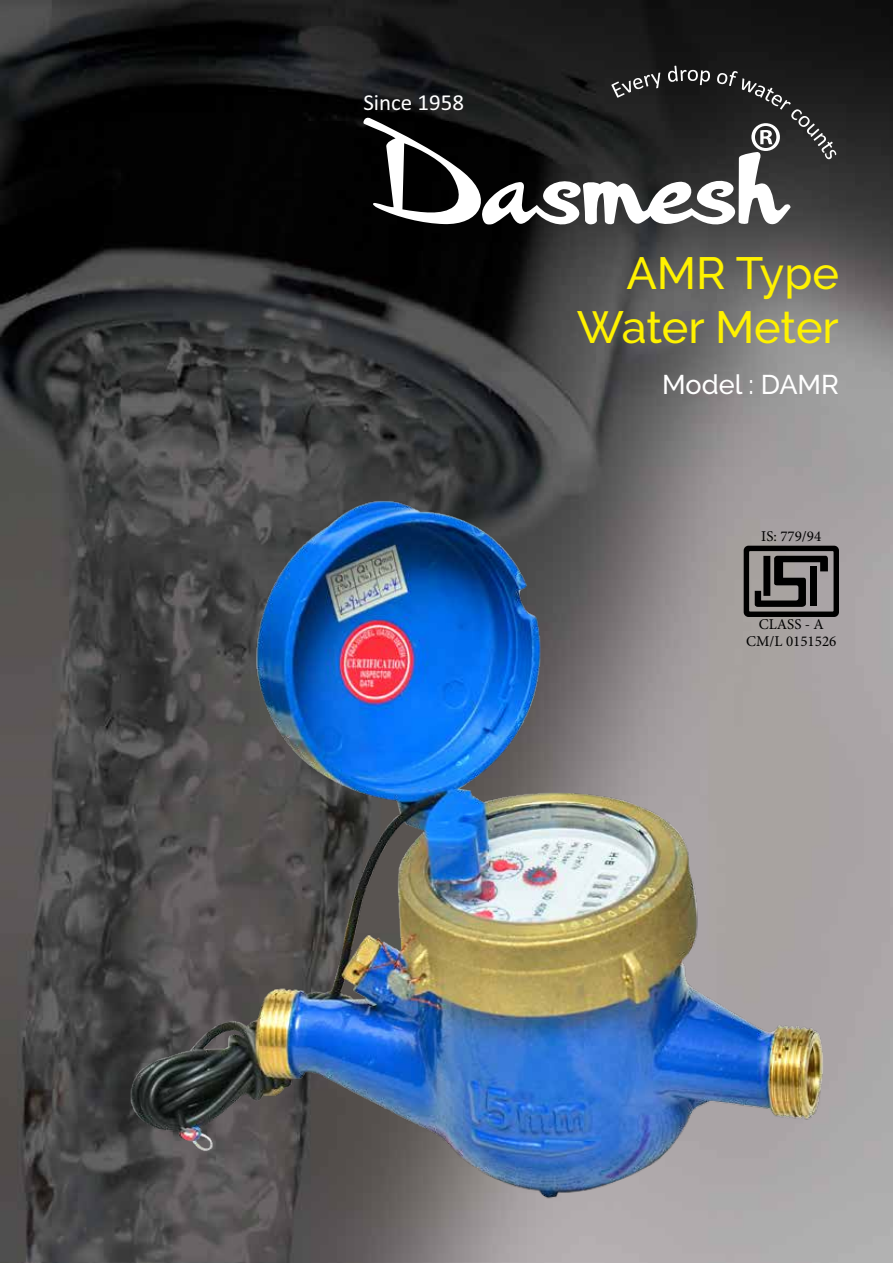
<style>
.page{position:relative;width:893px;height:1263px;background:#fff}
.page>*{position:absolute;margin:0;border:0;box-sizing:border-box;transform-origin:0 0}
.t1{font:500 45px/54px "Raleway";letter-spacing:-.005em;color:#fff200;text-align:right}
.t2{font:500 27px "Raleway";color:#fff}
.t3{font:22.95px "Calibri";color:#fff}
.t4{font:15px/16.5px "Minion Pro";color:#000;text-align:center}
</style>
<div class="page">
<img style="left:0;top:0;width:893px;height:1263px">
<svg style="left:362px;top:66px;width:474px;height:162px;background:#414141"></svg>
<img style="left:100px;top:493px;width:739px;height:716px">
<svg style="left:744px;top:546px;width:95px;height:71px;background:#545151"></svg>
<div style="left:810px;top:566px;width:6px;height:40px;background:#000"></div>
<h3 class="t3" style="left:363px;top:87px;width:102px">Since 1958</h3>
<h1 class="t1" style="left:577px;top:246px;width:264px">AMR Type<br>Water Meter</h1>
<h2 class="t2" style="left:662px;top:369px;width:178px">Model : DAMR</h2>
<p class="t4" style="left:761px;top:528px;width:62px">IS: 779/94</p>
<p class="t4" style="left:746px;top:616px;width:92px">CLASS - A<br>CM/L 0151526</p>
</div>
